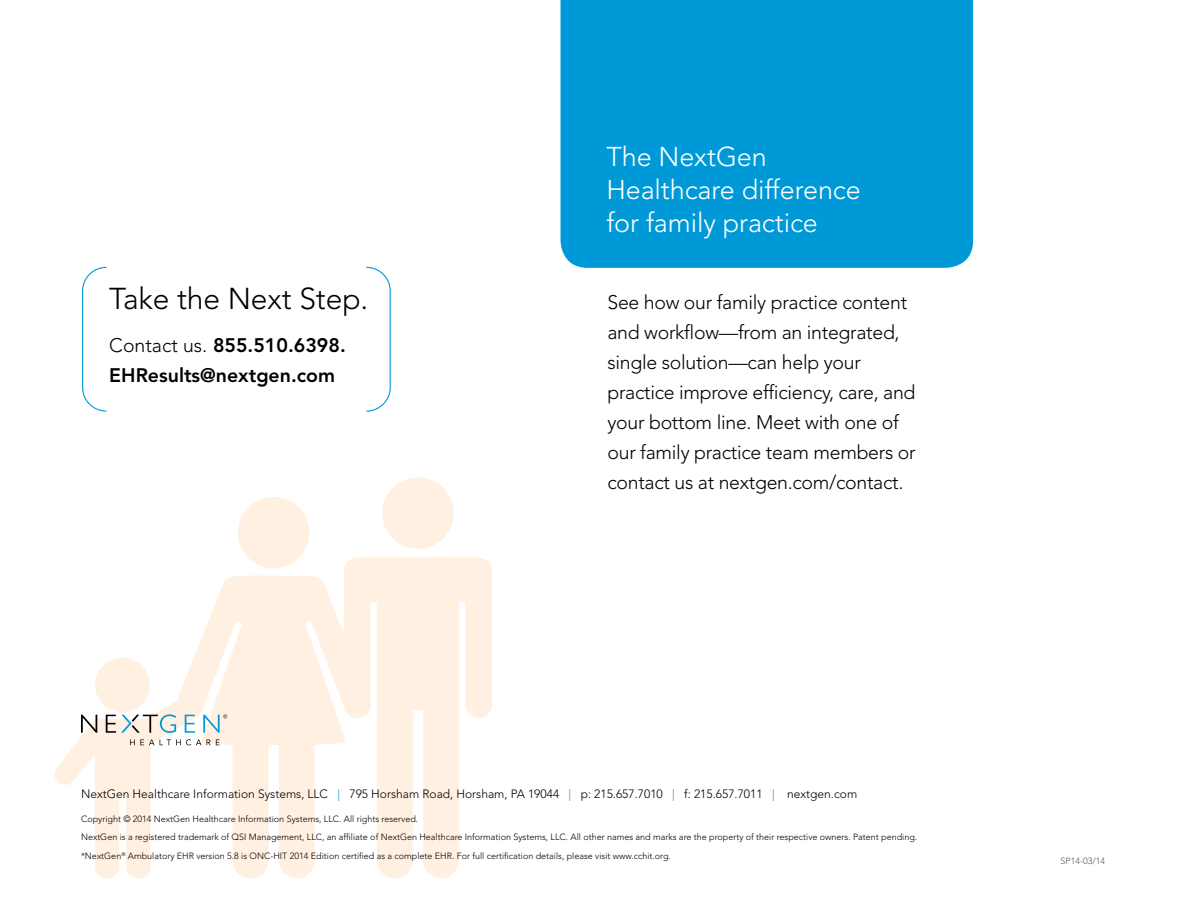
<style>
.page{position:relative;width:1188px;height:918px;background:#fff}
.page>*{position:absolute;margin:0;border:0;box-sizing:border-box;transform-origin:0 0}
.t1{font:300 30px "Avenir";letter-spacing:-.005em;color:#000}
.t2{font:300 27px/33px "Avenir";letter-spacing:-.005em;color:#fff}
.t3{font:300 19.5px/30px "Avenir";letter-spacing:-.015em;color:#000}
.t4{font:800 19.5px/30px "Avenir";color:#000}
.t5{font:300 12px "Avenir";color:#000}
.t6{font:300 9px/18.8px "Avenir";color:#000}
.t7{font:300 9px "Avenir";color:#58595b}
.s1{font-weight:300}
.s2{color:#0099d8}
</style>
<div class="page">
<svg style="left:194px;top:497px;width:150px;height:381px;fill:#fff0e2"></svg>
<svg style="left:344px;top:477px;width:148px;height:401px;fill:#fff0e2"></svg>
<svg style="left:54px;top:658px;width:173px;height:220px"></svg>
<div style="left:561px;top:0;width:412px;height:268px;background:#0099d8"></div>
<svg style="left:82px;top:266px;width:25px;height:146px"></svg>
<svg style="left:366px;top:266px;width:25px;height:146px"></svg>
<h1 class="t1" style="left:109px;top:281px;width:261px">Take the Next Step.</h1>
<h3 class="t4" style="left:109px;top:331px;width:238px"><span class="s1">Contact us.</span> 855.510.6398.<br>EHResults@nextgen.com</h3>
<h2 class="t2" style="left:606px;top:140px;width:256px">The NextGen<br>Healthcare difference for family practice</h2>
<p class="t3" style="left:608px;top:287px;width:310px">See how our family practice content and workflow—from an integrated, single solution—can help your practice improve efficiency, care, and your bottom line. Meet with one of our family practice team members or contact us at nextgen.com/contact.</p>
<h3 class="t5" style="left:81px;top:787px;width:778px">NextGen Healthcare Information Systems, LLC <span class="s2">|</span> 795 Horsham Road, Horsham, PA 19044 <span class="s2">|</span> p: 215.657.7010 <span class="s2">|</span> f: 215.657.7011 <span class="s2">|</span> nextgen.com</h3>
<p class="t6" style="left:81px;top:809px;width:838px">Copyright © 2014 NextGen Healthcare Information Systems, LLC. All rights reserved.<br>NextGen is a registered trademark of QSI Management, LLC, an affiliate of NextGen Healthcare Information Systems, LLC. All other names and marks are the property of their respective owners. Patent pending. *NextGen<sup>®</sup> Ambulatory EHR version 5.8 is ONC-HIT 2014 Edition certified as a complete EHR. For full certification details, please visit www.cchit.org.</p>
<p class="t7" style="left:1061px;top:856px;width:46px">SP14-03/14</p>
</div>
